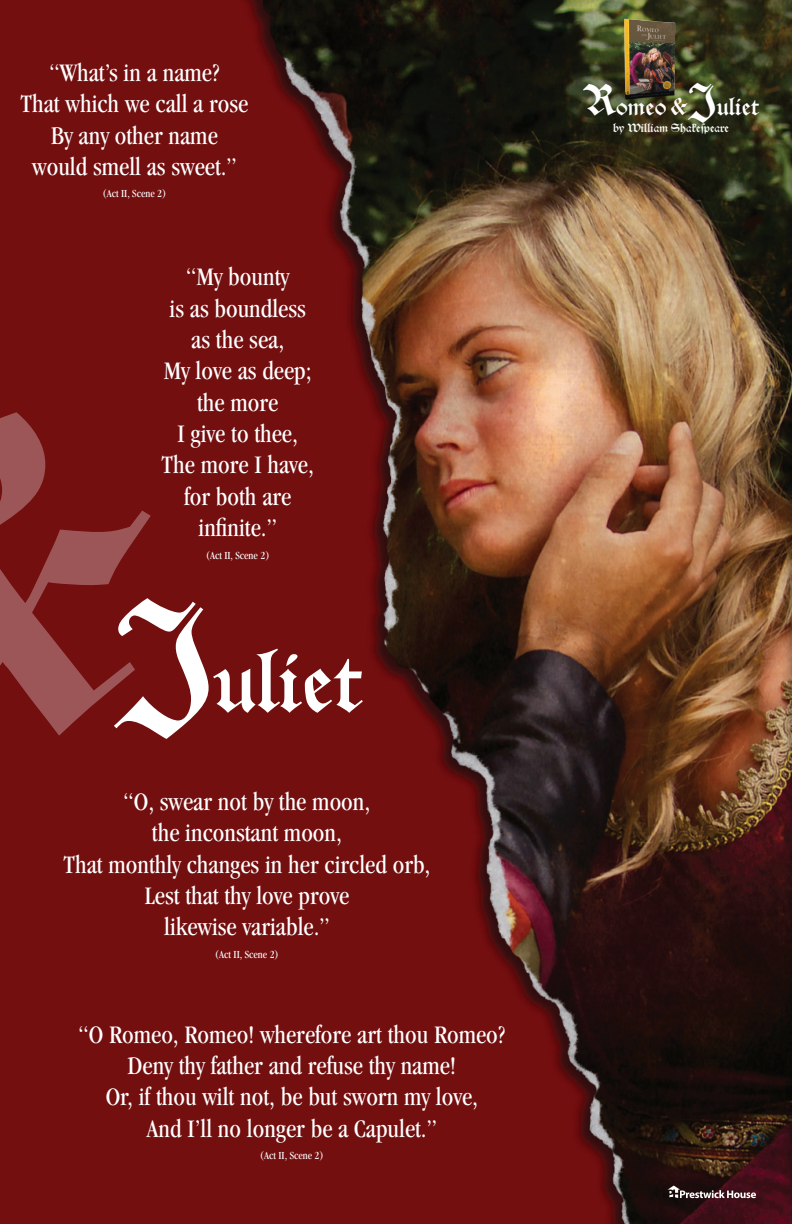
<style>
.page{position:relative;width:792px;height:1224px;background:#fff}
.page>*{position:absolute;margin:0;border:0;box-sizing:border-box;transform-origin:0 0}
.t1{font:90.4px "Alte Sch D";color:#fff}
.t2{font:condensed 26.1px/31.3px "Garamond";color:#fff;text-align:center}
.t3{font:25.8px "Alte Sch D";color:#fff}
.t4{font:12.8px "Alte Sch D";color:#fff}
.t5{font:condensed 11.2px "Garamond";color:#fff}
.s1{font-size:160.8px}
.s2{font-size:45.9px}
</style>
<div class="page">
<img style="left:0;top:0;width:792px;height:1224px">
<svg style="left:668px;top:1186px;width:88px;height:12px"></svg>
<svg style="left:0;top:412px;width:151px;height:324px;background:#812526"></svg>
<img style="left:599px;top:17px;width:103px;height:96px">
<p class="t2" style="left:21px;top:57px;width:229px">“What’s in a name?<br>That which we call a rose<br>By any other name would smell as sweet.”</p>
<p class="t5" style="left:102px;top:188px;width:66px">(Act II, Scene 2)</p>
<p class="t2" style="left:162px;top:261px;width:154px">“My bounty<br>is as boundless as the sea,<br>My love as deep; the more<br>I give to thee,<br>The more I have, for both are infinite.”</p>
<p class="t5" style="left:206px;top:549px;width:66px">(Act II, Scene 2)</p>
<h1 class="t1" style="left:112px;top:628px;width:252px"><span class="s1">J</span>uliet</h1>
<p class="t2" style="left:63px;top:786px;width:368px">“O, swear not by the moon,<br>the inconstant moon,<br>That monthly changes in her circled orb,<br>Lest that thy love prove<br>likewise variable.”</p>
<p class="t5" style="left:215px;top:948px;width:66px">(Act II, Scene 2)</p>
<p class="t2" style="left:79px;top:1019px;width:428px">“O Romeo, Romeo! wherefore art thou Romeo?<br>Deny thy father and refuse thy name!<br>Or, if thou wilt not, be but sworn my love,<br>And I’ll no longer be a Capulet.”</p>
<p class="t5" style="left:260px;top:1149px;width:66px">(Act II, Scene 2)</p>
<p class="t3" style="left:583px;top:91px;width:177px"><span class="s2">R</span>omeo &amp;<span class="s2">J</span>uliet</p>
<p class="t4" style="left:613px;top:121px;width:117px">by William Shakespeare</p>
</div>
